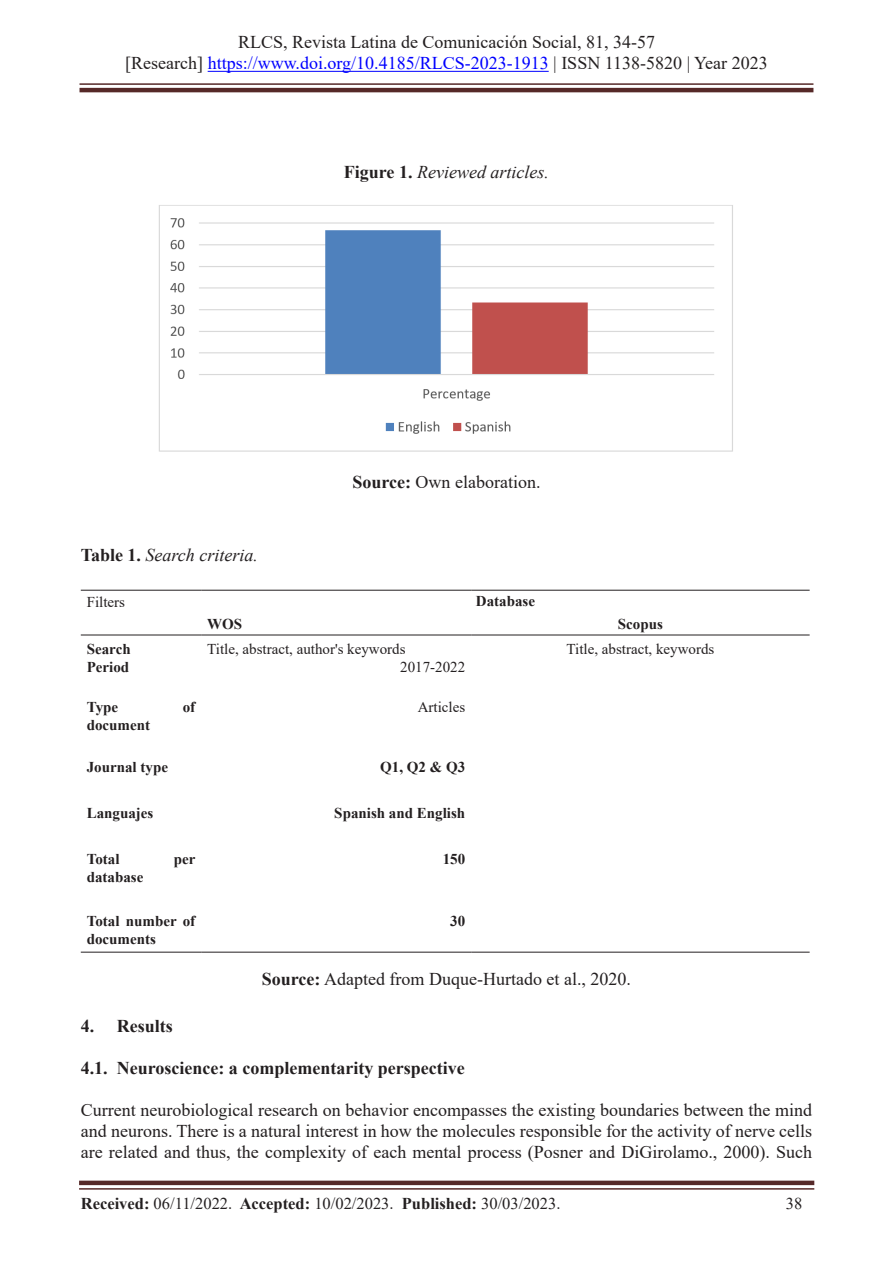
<style>
.page{position:relative;width:893px;height:1263px;background:#fff}
.page>*{position:absolute;margin:0;border:0;box-sizing:border-box;transform-origin:0 0}
.Texto{font:18px/21px "Times New Roman";color:#231f20;text-align:center}
.Texto-2{font:700 18px "Times New Roman";color:#231f20}
.t1{font:italic 18px "Times New Roman";color:#231f20}
.t2{font:16.5px "Times New Roman";color:#231f20}
.t3{font:700 15px/18px "Times New Roman";color:#231f20}
.t4{font:15px "Times New Roman";color:#231f20}
.s1{color:#00f}
.s2{font-weight:700;font-style:normal}
.s3{font-weight:700}
</style>
<div class="page">
<hr style="left:80px;top:88px;width:733px;height:4px;background:#562928">
<hr style="left:80px;top:83px;width:733px;height:2px;background:#562928">
<hr style="left:208px;top:71px;width:341px;height:1px;background:#00f">
<div style="left:79px;top:1180px;width:735px;height:5px;background:#562928"></div>
<hr style="left:79px;top:1188px;width:735px;height:1px;background:#562928">
<img style="left:159px;top:205px;width:574px;height:247px">
<hr style="left:81px;top:635px;width:120px;height:1px;background:#231f20">
<hr style="left:201px;top:635px;width:270px;height:1px;background:#231f20">
<hr style="left:471px;top:635px;width:339px;height:1px;background:#231f20">
<hr style="left:81px;top:952px;width:120px;height:1px;background:#231f20">
<hr style="left:201px;top:952px;width:270px;height:1px;background:#231f20">
<hr style="left:81px;top:590px;width:120px;height:1px;background:#231f20">
<hr style="left:201px;top:590px;width:270px;height:1px;background:#231f20">
<hr style="left:471px;top:590px;width:339px;height:1px;background:#231f20">
<hr style="left:471px;top:952px;width:339px;height:1px;background:#231f20">
<p class="Texto" style="left:125px;top:30px;width:644px;line-height:21.6px">RLCS, Revista Latina de Comunicación Social, 81, 34-57<br>[Research] <span class="s1">https://www.doi.org/10.4185/RLCS-2023-1913</span> | ISSN 1138-5820 | Year 2023</p>
<p class="t1" style="left:344px;top:160px;width:207px"><span class="s2">Figure 1.</span> Reviewed articles.</p>
<p class="t1" style="left:81px;top:543px;width:179px"><span class="s2">Table 1.</span> Search criteria.</p>
<p class="Texto" style="left:352px;top:471px;width:190px"><span class="s3">Source:</span> Own elaboration.</p>
<p class="t4" style="left:87px;top:591px;width:40px">Filters</p>
<p class="t3" style="left:476px;top:592px;width:61px">Database</p>
<p class="t3" style="left:207px;top:614px;width:37px">WOS</p>
<p class="t3" style="left:618px;top:614px;width:47px">Scopus</p>
<p class="t3" style="left:87px;top:639px;width:45px">Search</p>
<p class="t3" style="left:87px;top:657px;width:44px">Period</p>
<p class="t4" style="left:207px;top:638px;width:200px">Title, abstract, author's keywords</p>
<p class="t4" style="left:400px;top:656px;width:66px">2017-2022</p>
<p class="t4" style="left:567px;top:638px;width:149px">Title, abstract, keywords</p>
<p class="t3" style="left:87px;top:697px;width:33px">Type</p>
<p class="t3" style="left:183px;top:697px;width:14px">of</p>
<p class="t3" style="left:87px;top:715px;width:65px">document</p>
<p class="t4" style="left:418px;top:696px;width:49px">Articles</p>
<p class="t3" style="left:87px;top:757px;width:83px">Journal type</p>
<p class="t3" style="left:380px;top:757px;width:87px">Q1, Q2 &amp; Q3</p>
<p class="t3" style="left:87px;top:803px;width:68px">Languajes</p>
<p class="t3" style="left:334px;top:803px;width:132px">Spanish and English</p>
<p class="t3" style="left:87px;top:849px;width:34px">Total</p>
<p class="t3" style="left:174px;top:849px;width:23px">per</p>
<p class="t3" style="left:87px;top:867px;width:58px">database</p>
<p class="t3" style="left:443px;top:849px;width:24px">150</p>
<p class="t3" style="left:87px;top:911px;width:110px">Total number of documents</p>
<p class="t3" style="left:450px;top:911px;width:16px">30</p>
<p class="Texto" style="left:262px;top:968px;width:371px"><span class="s3">Source:</span> Adapted from Duque-Hurtado et al., 2020.</p>
<p class="Texto-2" style="left:81px;top:1012px;width:93px">4. Results</p>
<p class="Texto-2" style="left:81px;top:1055px;width:386px">4.1. Neuroscience: a complementarity perspective</p>
<p class="Texto" style="left:81px;top:1099px;width:733px;text-align:justify">Current neurobiological research on behavior encompasses the existing boundaries between the mind and neurons. There is a natural interest in how the molecules responsible for the activity of nerve cells are related and thus, the complexity of each mental process (Posner and DiGirolamo., 2000). Such</p>
<p class="t2" style="left:81px;top:1191px;width:481px"><span class="s3">Received:</span> 06/11/2022. <span class="s3">Accepted:</span> 10/02/2023. <span class="s3">Published:</span> 30/03/2023.</p>
<p class="t2" style="left:786px;top:1191px;width:18px">38</p>
</div>
